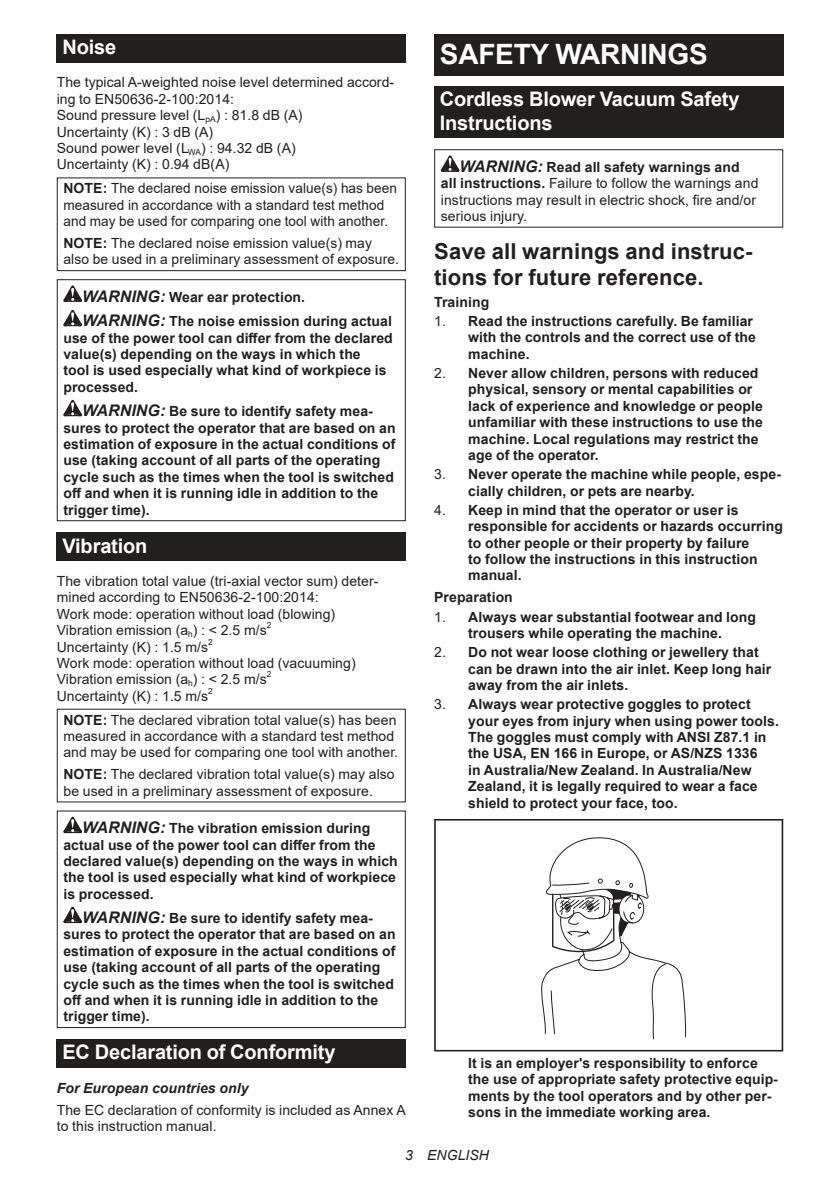
<style>
.page{position:relative;width:840px;height:1191px;background:#fff}
.page>*{position:absolute;margin:0;border:0;box-sizing:border-box;transform-origin:0 0}
.t1{font:700 28px "Arial";letter-spacing:-.01em;color:#fff}
.t2{font:700 22px/25.8px "Arial";letter-spacing:.005em;color:#221f1f}
.t3{font:700 20px/23.4px "Arial";letter-spacing:-.01em;color:#fff}
.t4{font:700 14px/16.4px "Arial";letter-spacing:.005em;color:#221f1f}
.t5{font:14px/16.4px "Arial";letter-spacing:.005em;color:#221f1f}
.t6{font:italic 700 14px "Arial";letter-spacing:.005em;color:#221f1f}
.t7{font:italic 14px "Arial";letter-spacing:.005em;color:#221f1f}
.t8{font:8.4px "Arial";color:#221f1f}
.s1{font-weight:700}
.s2{font-style:italic;font-size:16px}
.s3{font-weight:700;font-style:italic;font-size:16px}
.s4{font-weight:400}
</style>
<div class="page">
<div style="left:57px;top:34px;width:348px;height:29px;background:#221f1f"></div>
<div style="left:57px;top:177px;width:348px;height:94px;border:1px solid #221f1f"></div>
<svg style="left:63px;top:285px;width:19px;height:17px"></svg>
<svg style="left:63px;top:310px;width:19px;height:16px"></svg>
<svg style="left:63px;top:400px;width:19px;height:16px"></svg>
<div style="left:57px;top:279px;width:348px;height:242px;border:1px solid #221f1f"></div>
<div style="left:57px;top:532px;width:348px;height:29px;background:#221f1f"></div>
<svg style="left:63px;top:816px;width:19px;height:17px"></svg>
<svg style="left:63px;top:906px;width:19px;height:17px"></svg>
<div style="left:57px;top:810px;width:348px;height:218px;border:1px solid #221f1f"></div>
<div style="left:57px;top:1039px;width:348px;height:29px;background:#221f1f"></div>
<div style="left:434px;top:34px;width:348px;height:41px;background:#221f1f"></div>
<div style="left:434px;top:86px;width:348px;height:52px;background:#221f1f"></div>
<svg style="left:440px;top:155px;width:19px;height:17px"></svg>
<div style="left:434px;top:149px;width:348px;height:79px;border:1px solid #221f1f"></div>
<svg style="left:434px;top:819px;width:348px;height:232px"></svg>
<svg style="left:537px;top:834px;width:149px;height:206px"></svg>
<h3 class="t3" style="left:62px;top:37px;width:55px">Noise</h3>
<p class="t5" style="left:57px;top:74px;width:339px">The typical A-weighted noise level determined accord&shy;ing to EN50636-2-100:2014:<br>Sound pressure level (L<sub>pA</sub>) : 81.8 dB (A)<br>Uncertainty (K) : 3 dB (A)<br>Sound power level (L<sub>WA</sub>) : 94.32 dB (A)<br>Uncertainty (K) : 0.94 dB(A)</p>
<p class="t5" style="left:63px;top:181px;width:335px"><span class="s1">NOTE:</span> The declared noise emission value(s) has been measured in accordance with a standard test method and may be used for comparing one tool with another.</p>
<p class="t5" style="left:63px;top:235px;width:337px"><span class="s1">NOTE:</span> The declared noise emission value(s) may also be used in a preliminary assessment of exposure.</p>
<p class="t4" style="left:82px;top:286px;width:311px;line-height:24.4px"><span class="s2">WARNING:</span> Wear ear protection.<br><span class="s2">WARNING:</span> The noise emission during actual</p>
<p class="t4" style="left:63px;top:330px;width:331px">use of the power tool can differ from the declared value(s) depending on the ways in which the<br>tool is used especially what kind of workpiece is processed.</p>
<p class="t4" style="left:63px;top:404px;width:333px;text-indent:19px"><span class="s2">WARNING:</span> Be sure to identify safety mea&shy;sures to protect the operator that are based on an estimation of exposure in the actual conditions of use (taking account of all parts of the operating cycle such as the times when the tool is switched off and when it is running idle in addition to the trigger time).</p>
<h3 class="t3" style="left:62px;top:535px;width:86px">Vibration</h3>
<p class="t5" style="left:57px;top:574px;width:323px">The vibration total value (tri-axial vector sum) deter&shy;mined according to EN50636-2-100:2014:<br>Work mode: operation without load (blowing)<br>Vibration emission (a<sub>h</sub>) : &lt; 2.5 m/s</p>
<p class="t8" style="left:266px;top:622px;width:6px">2</p>
<p class="t5" style="left:57px;top:638px;width:153px">Uncertainty (K) : 1.5 m/s</p>
<p class="t8" style="left:208px;top:638px;width:6px">2</p>
<p class="t5" style="left:57px;top:656px;width:300px">Work mode: operation without load (vacuuming)<br>Vibration emission (a<sub>h</sub>) : &lt; 2.5 m/s</p>
<p class="t8" style="left:266px;top:671px;width:6px">2</p>
<p class="t5" style="left:57px;top:687px;width:153px">Uncertainty (K) : 1.5 m/s</p>
<p class="t8" style="left:208px;top:687px;width:6px">2</p>
<p class="t5" style="left:63px;top:712px;width:336px"><span class="s1">NOTE:</span> The declared vibration total value(s) has been measured in accordance with a standard test method and may be used for comparing one tool with another.</p>
<p class="t5" style="left:63px;top:766px;width:332px"><span class="s1">NOTE:</span> The declared vibration total value(s) may also be used in a preliminary assessment of exposure.</p>
<p class="t4" style="left:63px;top:821px;width:336px;text-indent:19px"><span class="s2">WARNING:</span> The vibration emission during actual use of the power tool can differ from the declared value(s) depending on the ways in which the tool is used especially what kind of workpiece is processed.</p>
<p class="t4" style="left:63px;top:911px;width:333px;text-indent:19px"><span class="s2">WARNING:</span> Be sure to identify safety mea&shy;sures to protect the operator that are based on an estimation of exposure in the actual conditions of use (taking account of all parts of the operating cycle such as the times when the tool is switched off and when it is running idle in addition to the trigger time).</p>
<h3 class="t3" style="left:62px;top:1042px;width:274px">EC Declaration of Conformity</h3>
<p class="t6" style="left:57px;top:1082px;width:193px">For European countries only</p>
<p class="t5" style="left:57px;top:1101px;width:350px">The EC declaration of conformity is included as Annex A to this instruction manual.</p>
<h1 class="t1" style="left:439px;top:43px;width:269px">SAFETY WARNINGS</h1>
<h3 class="t3" style="left:439px;top:89px;width:301px">Cordless Blower Vacuum Safety<br>Instructions</h3>
<p class="t5" style="left:440px;top:160px;width:319px;text-indent:19px"><span class="s3">WARNING:</span> <span class="s1">Read all safety warnings and all instructions.</span> Failure to follow the warnings and instructions may result in electric shock, fire and/or serious injury.</p>
<h2 class="t2" style="left:434px;top:240px;width:319px">Save all warnings and instruc&shy;tions for future reference.</h2>
<p class="t4" style="left:434px;top:295px;width:56px">Training</p>
<p class="t4" style="left:468px;top:314px;width:289px;text-indent:-34px"><span class="s4">1.</span> Read the instructions carefully. Be familiar with the controls and the correct use of the machine.</p>
<p class="t4" style="left:468px;top:366px;width:296px;text-indent:-34px"><span class="s4">2.</span> Never allow children, persons with reduced physical, sensory or mental capabilities or lack of experience and knowledge or people unfamiliar with these instructions to use the machine. Local regulations may restrict the age of the operator.</p>
<p class="t4" style="left:468px;top:467px;width:314px;text-indent:-34px"><span class="s4">3.</span> Never operate the machine while people, espe&shy;cially children, or pets are nearby.</p>
<p class="t4" style="left:468px;top:503px;width:316px;text-indent:-34px"><span class="s4">4.</span> Keep in mind that the operator or user is responsible for accidents or hazards occurring to other people or their property by failure<br>to follow the instructions in this instruction manual.</p>
<p class="t4" style="left:434px;top:590px;width:80px">Preparation</p>
<p class="t4" style="left:434px;top:610px;width:323px;text-align:center"><span class="s4">1.</span> Always wear substantial footwear and long trousers while operating the machine.</p>
<p class="t4" style="left:468px;top:645px;width:304px;text-indent:-34px"><span class="s4">2.</span> Do not wear loose clothing or jewellery that can be drawn into the air inlet. Keep long hair away from the air inlets.</p>
<p class="t4" style="left:468px;top:697px;width:312px;text-indent:-34px"><span class="s4">3.</span> Always wear protective goggles to protect your eyes from injury when using power tools.<br>The goggles must comply with ANSI Z87.1 in the USA, EN 166 in Europe, or AS/NZS 1336<br>in Australia/New Zealand. In Australia/New Zealand, it is legally required to wear a face shield to protect your face, too.</p>
<p class="t4" style="left:468px;top:1056px;width:311px">It is an employer's responsibility to enforce the use of appropriate safety protective equip&shy;ments by the tool operators and by other per&shy;sons in the immediate working area.</p>
<p class="t7" style="left:405px;top:1147px;width:85px">3 ENGLISH</p>
</div>
